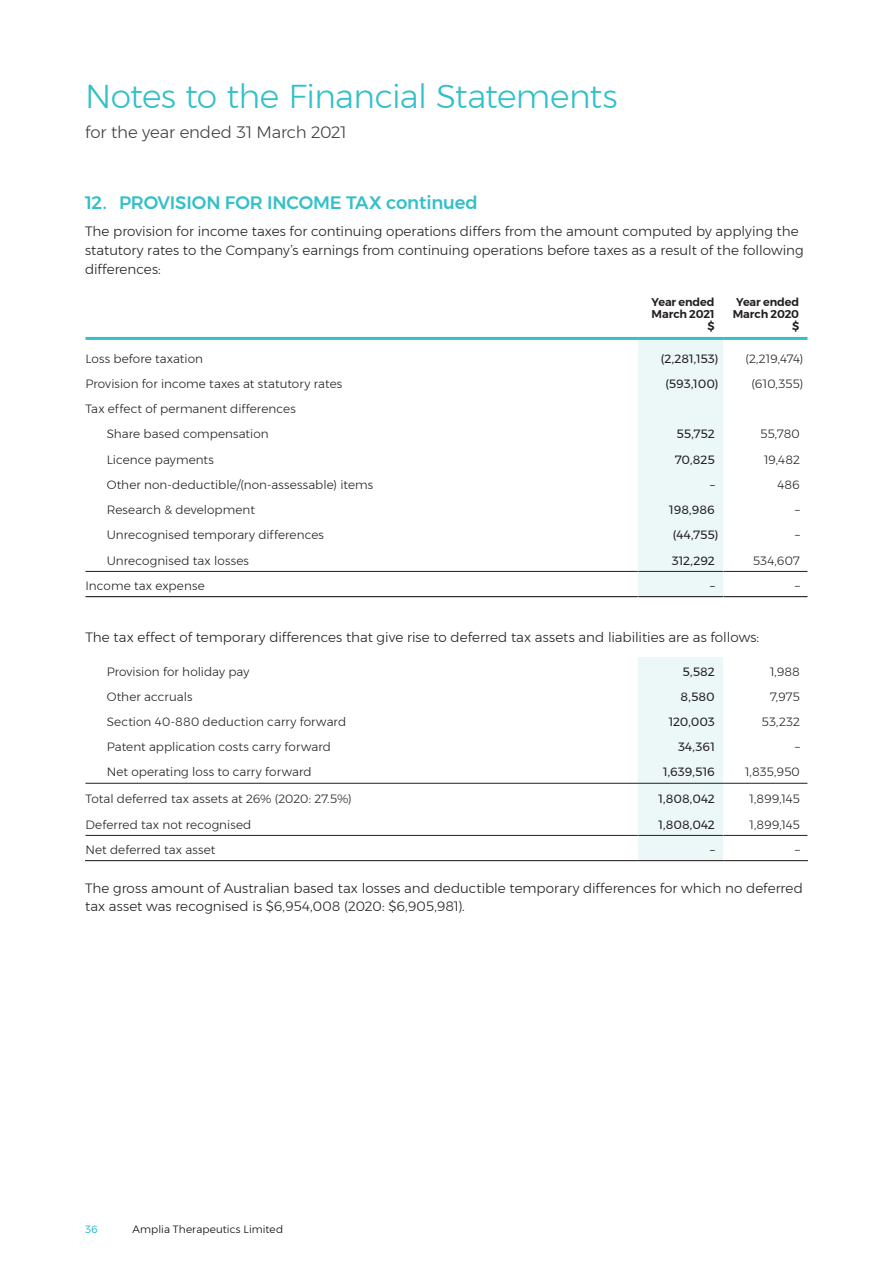
<style>
.page{position:relative;width:893px;height:1263px;background:#fff}
.page>*{position:absolute;margin:0;border:0;box-sizing:border-box;transform-origin:0 0}
.t1{font:300 33px "Montserrat";letter-spacing:-.02em;color:#33c0c9}
.t2{font:500 18px "Montserrat";letter-spacing:-.01em;color:#33c0c9}
.t3{font:300 16.5px "Montserrat";letter-spacing:-.01em;color:#424142}
.t4{font:300 13.5px/18.8px "Montserrat";color:#231f20}
.t5{font:300 12px/25.2px "Montserrat";letter-spacing:.005em;color:#231f20;text-align:center}
.t6{font:12px "Montserrat";color:#231f20}
.t7{font:600 11.25px/12px "Montserrat";letter-spacing:-.01em;color:#231f20;text-align:right}
.t8{font:300 10.5px "Montserrat";letter-spacing:.01em;color:#040503}
.t9{font:10.5px "Montserrat";color:#33c0c9}
</style>
<div class="page">
<svg style="left:638px;top:340px;width:85px;height:520px;background:#eef7f8"></svg>
<hr style="left:85px;top:571px;width:553px;height:1px;background:#231f20">
<hr style="left:638px;top:571px;width:85px;height:1px;background:#231f20">
<hr style="left:723px;top:571px;width:84px;height:1px;background:#231f20">
<hr style="left:85px;top:596px;width:553px;height:1px;background:#231f20">
<hr style="left:638px;top:596px;width:85px;height:1px;background:#231f20">
<hr style="left:723px;top:596px;width:84px;height:1px;background:#231f20">
<hr style="left:85px;top:835px;width:553px;height:1px;background:#231f20">
<hr style="left:638px;top:835px;width:85px;height:1px;background:#231f20">
<hr style="left:723px;top:835px;width:84px;height:1px;background:#231f20">
<hr style="left:85px;top:337px;width:553px;height:3px;background:#33c0c9">
<hr style="left:638px;top:337px;width:85px;height:3px;background:#33c0c9">
<hr style="left:723px;top:337px;width:84px;height:3px;background:#33c0c9">
<hr style="left:85px;top:783px;width:553px;height:1px;background:#231f20">
<hr style="left:638px;top:783px;width:85px;height:1px;background:#231f20">
<hr style="left:723px;top:783px;width:84px;height:1px;background:#231f20">
<hr style="left:85px;top:860px;width:553px;height:1px;background:#231f20">
<hr style="left:638px;top:860px;width:85px;height:1px;background:#231f20">
<hr style="left:723px;top:860px;width:85px;height:1px;background:#231f20">
<h1 class="t1" style="left:85px;top:72px;width:534px">Notes to the Financial Statements</h1>
<h3 class="t3" style="left:85px;top:120px;width:263px">for the year ended 31 March 2021</h3>
<h2 class="t2" style="left:85px;top:188px;width:394px">12. PROVISION FOR INCOME TAX continued</h2>
<p class="t4" style="left:85px;top:222px;width:720px">The provision for income taxes for continuing operations differs from the amount computed by applying the statutory rates to the Company’s earnings from continuing operations before taxes as a result of the following differences:</p>
<p class="t7" style="left:652px;top:296px;width:65px">Year ended<br>March 2021 $</p>
<p class="t7" style="left:733px;top:296px;width:68px">Year ended<br>March 2020 $</p>
<p class="t5" style="left:85px;top:346px;width:119px">Loss before taxation</p>
<p class="t6" style="left:661px;top:349px;width:59px">(2,281,153)</p>
<p class="t5" style="left:746px;top:346px;width:59px">(2,219,474)</p>
<p class="t5" style="left:85px;top:371px;width:258px">Provision for income taxes at statutory rates</p>
<p class="t6" style="left:665px;top:375px;width:55px">(593,100)</p>
<p class="t5" style="left:751px;top:371px;width:53px">(610,355)</p>
<p class="t5" style="left:85px;top:396px;width:212px">Tax effect of permanent differences<br>Share based compensation</p>
<p class="t6" style="left:677px;top:425px;width:40px">55,752</p>
<p class="t5" style="left:760px;top:421px;width:41px">55,780</p>
<p class="t5" style="left:107px;top:447px;width:109px">Licence payments</p>
<p class="t6" style="left:675px;top:450px;width:41px">70,825</p>
<p class="t5" style="left:764px;top:447px;width:37px">19,482</p>
<p class="t5" style="left:107px;top:472px;width:268px">Other non-deductible/(non-assessable) items</p>
<p class="t6" style="left:710px;top:475px;width:6px">–</p>
<p class="t5" style="left:777px;top:472px;width:24px">486</p>
<p class="t5" style="left:107px;top:497px;width:150px">Research &amp; development</p>
<p class="t6" style="left:669px;top:501px;width:47px">198,986</p>
<p class="t5" style="left:795px;top:497px;width:6px">–</p>
<p class="t5" style="left:107px;top:522px;width:219px">Unrecognised temporary differences</p>
<p class="t6" style="left:673px;top:526px;width:47px">(44,755)</p>
<p class="t5" style="left:795px;top:522px;width:6px">–</p>
<p class="t5" style="left:107px;top:548px;width:144px">Unrecognised tax losses</p>
<p class="t6" style="left:672px;top:551px;width:45px">312,292</p>
<p class="t5" style="left:753px;top:548px;width:49px">534,607</p>
<p class="t5" style="left:85px;top:573px;width:121px">Income tax expense</p>
<p class="t6" style="left:710px;top:576px;width:6px">–</p>
<p class="t5" style="left:795px;top:573px;width:6px">–</p>
<p class="t4" style="left:85px;top:627px;width:675px">The tax effect of temporary differences that give rise to deferred tax assets and liabilities are as follows:</p>
<p class="t5" style="left:107px;top:658px;width:144px">Provision for holiday pay</p>
<p class="t6" style="left:682px;top:662px;width:34px">5,582</p>
<p class="t5" style="left:770px;top:658px;width:31px">1,988</p>
<p class="t5" style="left:107px;top:684px;width:87px">Other accruals</p>
<p class="t6" style="left:681px;top:687px;width:36px">8,580</p>
<p class="t5" style="left:770px;top:684px;width:31px">7,975</p>
<p class="t5" style="left:107px;top:709px;width:241px">Section 40-880 deduction carry forward</p>
<p class="t6" style="left:669px;top:712px;width:48px">120,003</p>
<p class="t5" style="left:762px;top:709px;width:40px">53,232</p>
<p class="t5" style="left:107px;top:734px;width:226px">Patent application costs carry forward</p>
<p class="t6" style="left:678px;top:738px;width:38px">34,361</p>
<p class="t5" style="left:795px;top:734px;width:6px">–</p>
<p class="t5" style="left:107px;top:759px;width:206px">Net operating loss to carry forward</p>
<p class="t6" style="left:663px;top:763px;width:53px">1,639,516</p>
<p class="t5" style="left:745px;top:759px;width:56px">1,835,950</p>
<p class="t5" style="left:86px;top:786px;width:268px">Total deferred tax assets at 26% (2020: 27.5%)</p>
<p class="t6" style="left:659px;top:790px;width:58px">1,808,042</p>
<p class="t5" style="left:750px;top:786px;width:52px">1,899,145</p>
<p class="t5" style="left:86px;top:811px;width:167px">Deferred tax not recognised</p>
<p class="t6" style="left:659px;top:815px;width:58px">1,808,042</p>
<p class="t5" style="left:750px;top:811px;width:52px">1,899,145</p>
<p class="t5" style="left:86px;top:837px;width:131px">Net deferred tax asset</p>
<p class="t6" style="left:710px;top:840px;width:6px">–</p>
<p class="t5" style="left:795px;top:837px;width:6px">–</p>
<p class="t4" style="left:85px;top:878px;width:719px">The gross amount of Australian based tax losses and deductible temporary differences for which no deferred tax asset was recognised is $6,954,008 (2020: $6,905,981).</p>
<p class="t9" style="left:85px;top:1221px;width:14px">36</p>
<p class="t8" style="left:133px;top:1221px;width:152px">Amplia Therapeutics Limited</p>
</div>
